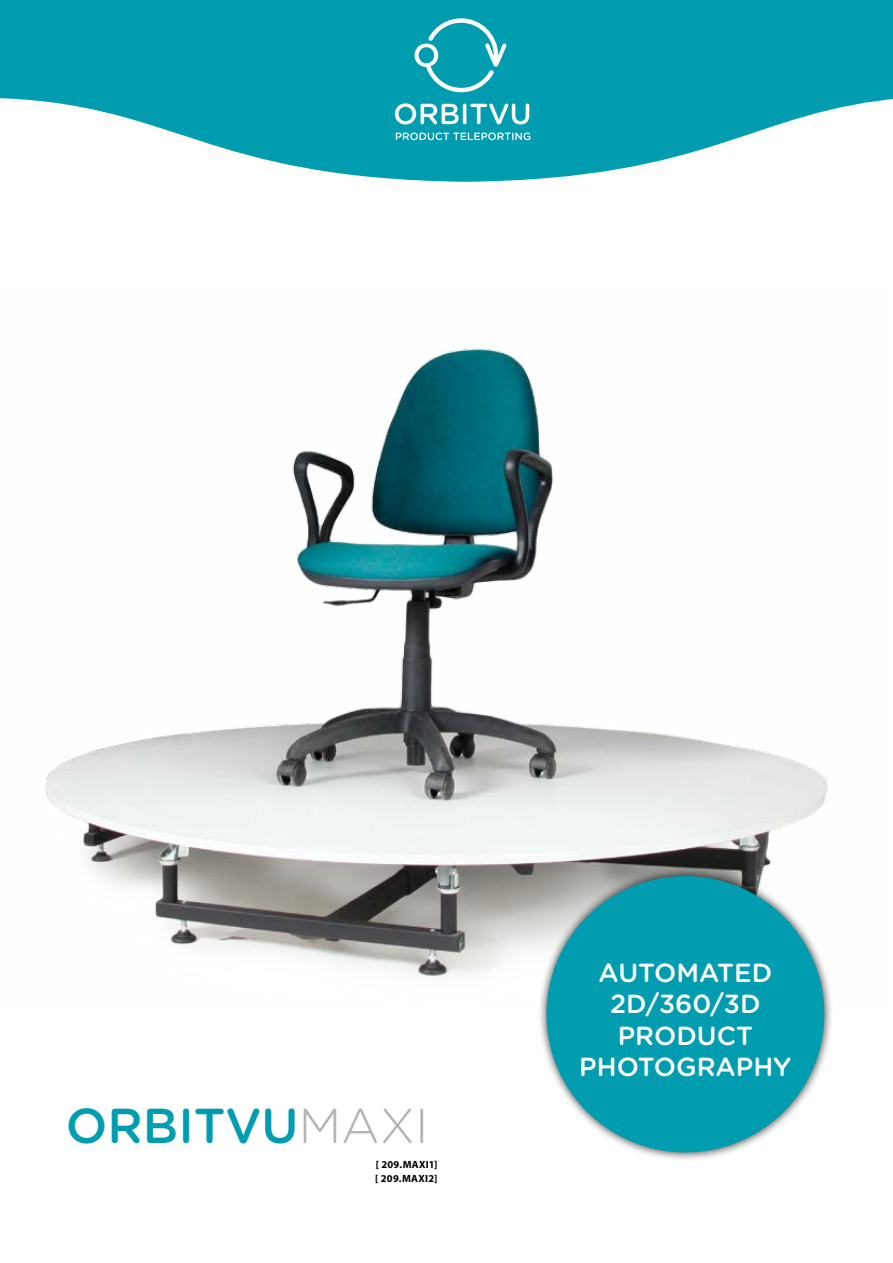
<style>
.page{position:relative;width:893px;height:1263px;background:#fff}
.page>*{position:absolute;margin:0;border:0;box-sizing:border-box;transform-origin:0 0}
.t1{font:500 49.05px "Gotham Rounded";color:#009db1}
.t2{font:500 26.25px/31.3px "Gotham Rounded";color:#fff;text-align:center}
.SMALL_EN{font:700 10.5px "Myriad Pro";letter-spacing:.025em;color:#000}
.s1{font-weight:300;color:#b3b2b2}
</style>
<div class="page">
<svg style="left:0;top:0;width:893px;height:182px;fill:#009db1"></svg>
<svg style="left:415px;top:18px;width:91px;height:74px;background:#2daebe"></svg>
<svg style="left:395px;top:103px;width:64px;height:21px"></svg>
<hr style="left:463px;top:104px;width:3px;height:20px;background:#fff;border-radius:2px">
<svg style="left:470px;top:104px;width:59px;height:20px"></svg>
<svg style="left:396px;top:132px;width:134px;height:8px"></svg>
<img style="left:45px;top:348px;width:784px;height:629px">
<div style="left:537px;top:867px;width:296px;height:294px;background:#000;opacity:.75"></div>
<div style="left:546px;top:876px;width:278px;height:276px;background:#009db1;border-radius:50%"></div>
<p class="t1" style="left:66px;top:1090px;width:364px">ORBITVU<span class="s1">MAXI</span></p>
<p class="SMALL_EN" style="left:376px;top:1158px;width:63px">[ 209.MAXI1]</p>
<p class="SMALL_EN" style="left:375px;top:1171px;width:64px">[ 209.MAXI2]</p>
<p class="t2" style="left:599px;top:956px;width:175px">AUTOMATED<br>2D/360/3D</p>
<p class="t2" style="left:618px;top:1018px;width:137px">PRODUCT</p>
<p class="t2" style="left:579px;top:1050px;width:214px">PHOTOGRAPHY</p>
</div>
